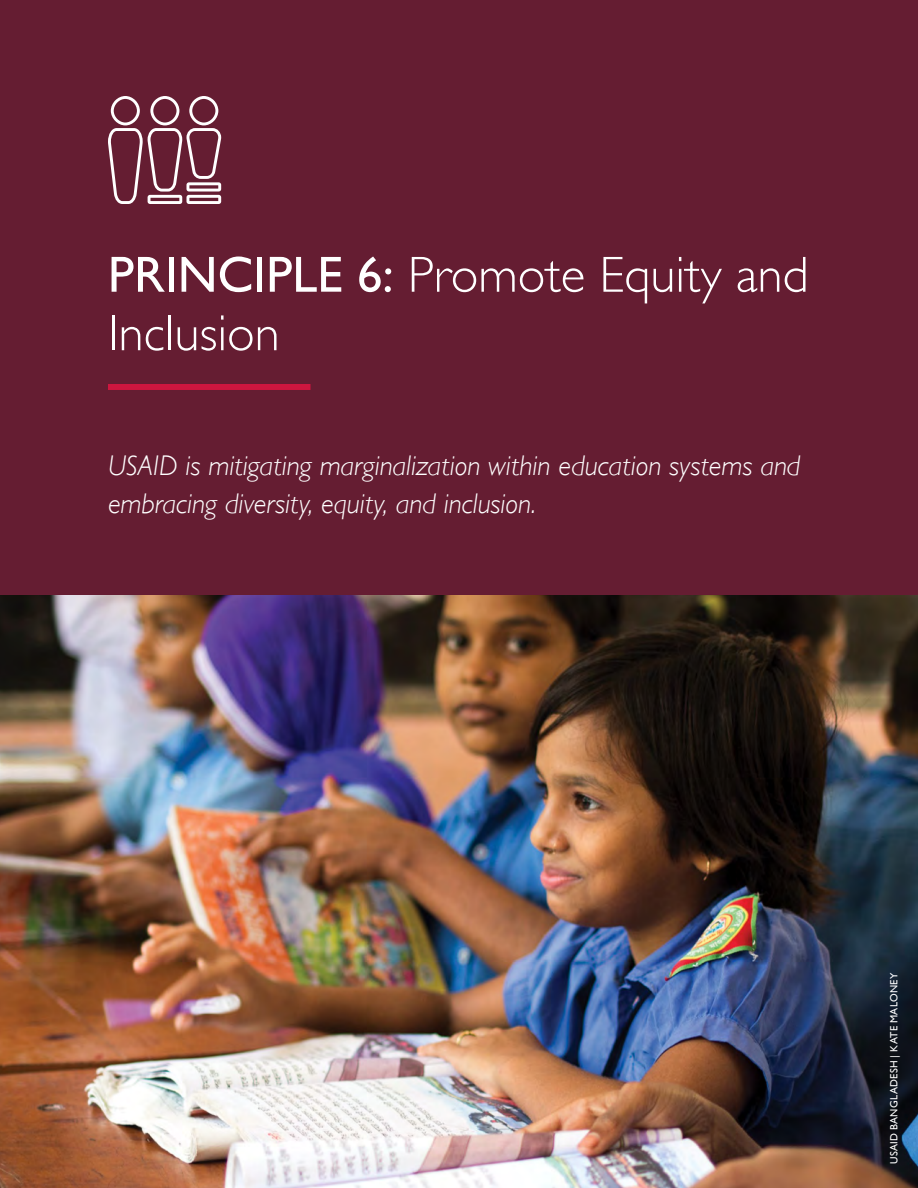
<style>
.page{position:relative;width:918px;height:1188px;background:#651d32}
.page>*{position:absolute;margin:0;border:0;box-sizing:border-box;transform-origin:0 0}
.t1{font:300 51px/58.5px "Gill Sans";color:#fff}
.t2{font:italic 300 28.5px/37.5px "Gill Sans";color:#fff}
.t3{font:10.5px "Gill Sans";letter-spacing:.03em;color:#fff}
.s1{font-weight:400}
</style>
<div class="page">
<div style="left:108px;top:384px;width:202px;height:6px;background:#cd163f"></div>
<svg style="left:108px;top:96px;width:113px;height:108px"></svg>
<img style="left:0;top:595px;width:918px;height:593px">
<h2 class="t1" style="left:108px;top:243px;width:702px"><span class="s1">PRINCIPLE 6:</span> Promote Equity and<br>Inclusion</h2>
<p class="t2" style="left:108px;top:447px;width:694px">USAID is mitigating marginalization within education systems and embracing diversity, equity, and inclusion.</p>
<p class="t3" style="left:888px;top:1164px;width:193px;rotate:-90deg">USAID BANGLADESH | KATE MALONEY</p>
</div>
